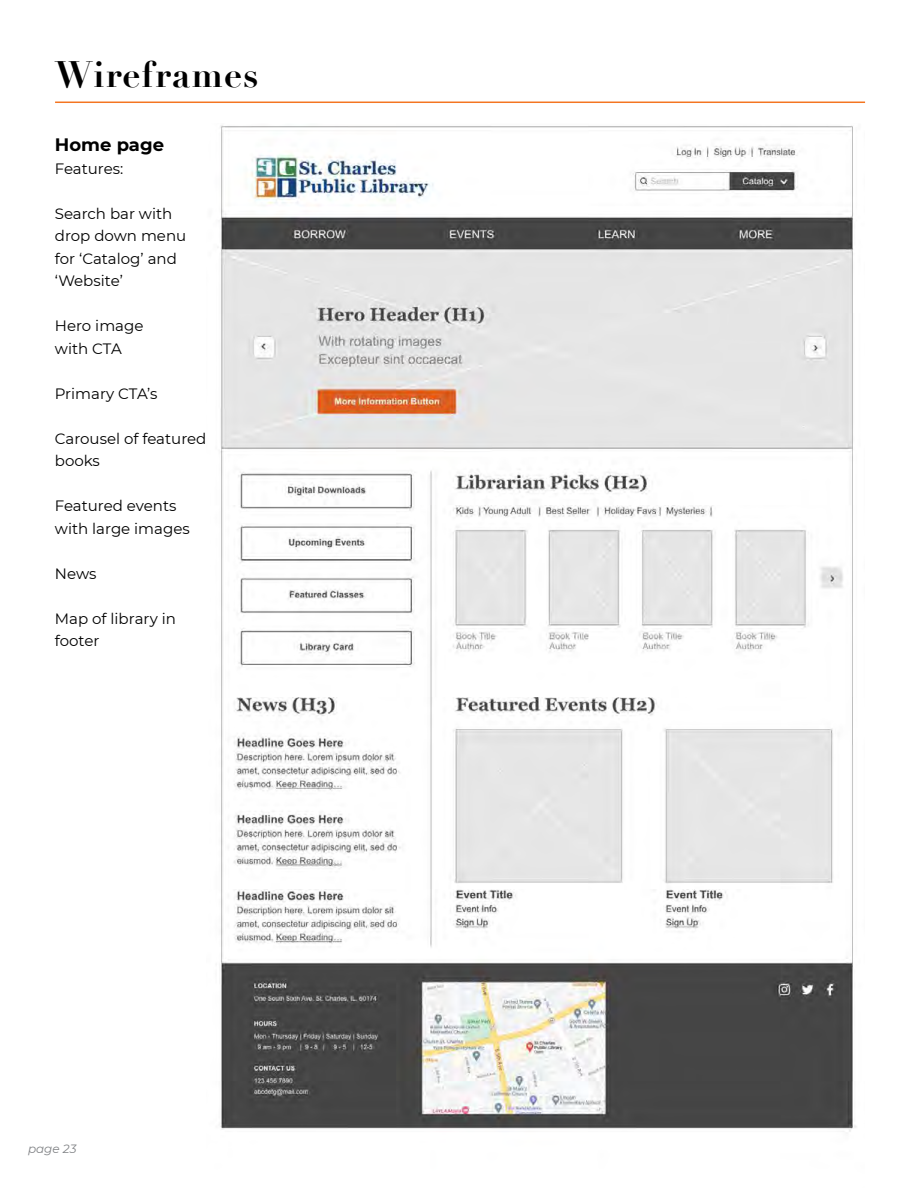
<style>
.page{position:relative;width:918px;height:1188px;background:#fff}
.page>*{position:absolute;margin:0;border:0;box-sizing:border-box;transform-origin:0 0}
.t1{font:700 36px "Didot";letter-spacing:.025em;color:#000}
.t2{font:700 18px "Montserrat";color:#000}
.t3{font:15px/22.5px "Montserrat";color:#000}
.t4{font:italic 12px "Montserrat";color:#808285}
</style>
<div class="page">
<hr style="left:55px;top:102px;width:810px;height:1px;background:#f47521">
<img style="left:217px;top:125px;width:640px;height:1007px">
<h1 class="t1" style="left:55px;top:51px;width:205px">Wireframes</h1>
<p class="t2" style="left:55px;top:132px;width:111px">Home page</p>
<p class="t3" style="left:55px;top:157px;width:70px">Features:</p>
<p class="t3" style="left:55px;top:202px;width:133px">Search bar with drop down menu for ‘Catalog’ and ‘Website’</p>
<p class="t3" style="left:55px;top:314px;width:90px">Hero image with CTA</p>
<p class="t3" style="left:55px;top:382px;width:104px">Primary CTA’s</p>
<p class="t3" style="left:55px;top:427px;width:153px">Carousel of featured books</p>
<p class="t3" style="left:55px;top:494px;width:136px">Featured events with large images</p>
<p class="t3" style="left:55px;top:562px;width:43px">News</p>
<p class="t3" style="left:55px;top:607px;width:123px">Map of library in footer</p>
<p class="t4" style="left:28px;top:1140px;width:50px">page 23</p>
</div>
